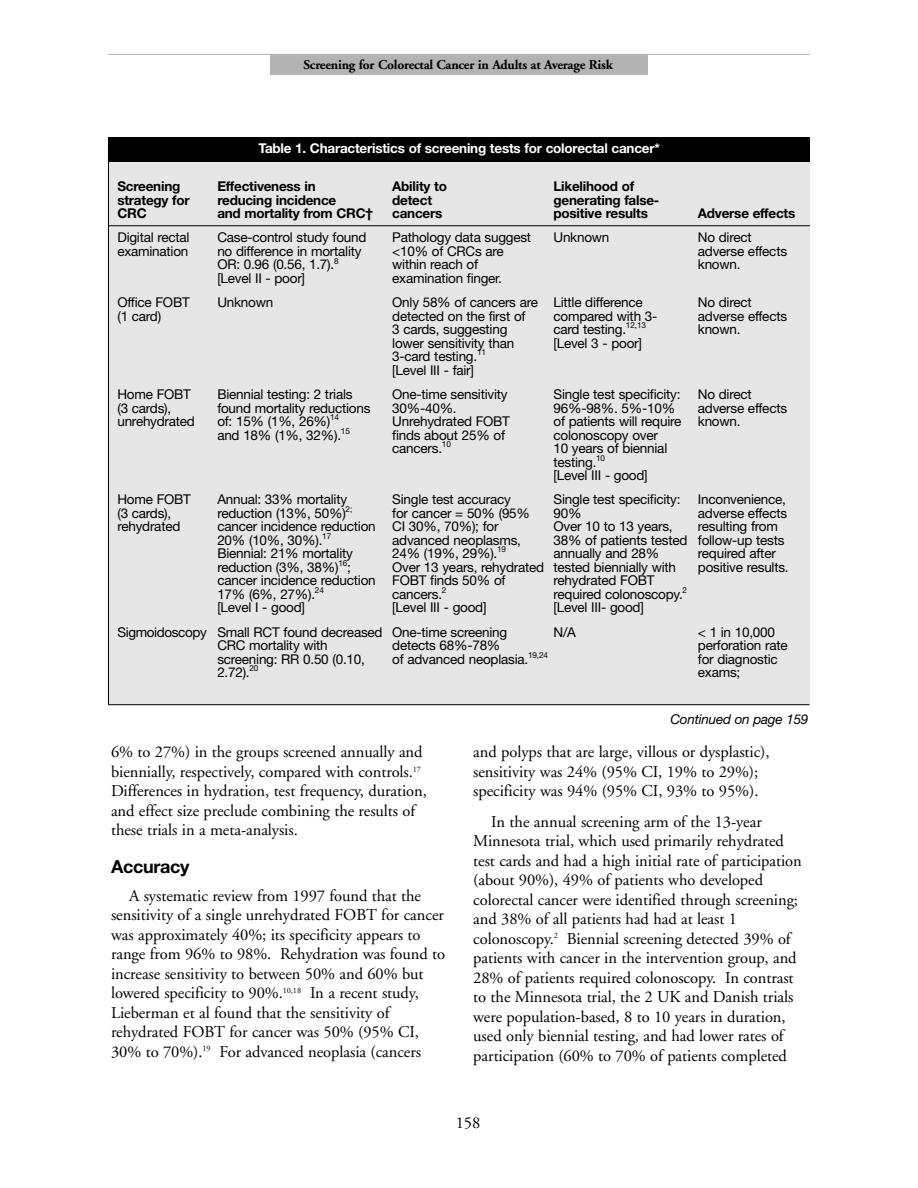
<style>
.page{position:relative;width:918px;height:1188px;background:#fff}
.page>*{position:absolute;margin:0;border:0;box-sizing:border-box;transform-origin:0 0}
.t1{font:700 18px "Helvetica Neue";letter-spacing:-.015em;color:#000}
.t2{font:16.5px/19.5px "Adobe Garamond";letter-spacing:-.005em;color:#000}
.t3{font:13.5px/13.5px "Helvetica Neue";letter-spacing:-.015em;color:#000}
.t4{font:700 13.5px "Helvetica Neue";letter-spacing:-.015em;color:#000}
.t5{font:700 13.5px "Helvetica Neue";letter-spacing:-.015em;color:#fff}
.t6{font:700 13.5px "Adobe Garamond";letter-spacing:-.015em;color:#000}
.t7{font:italic 13.5px "Helvetica Neue";letter-spacing:-.015em;color:#000}
</style>
<div class="page">
<div style="left:270px;top:55px;width:378px;height:20px;background:#b3b3b3"></div>
<hr style="left:108px;top:54px;width:702px;height:1px;background:#b3b3b3">
<div style="left:108px;top:138px;width:702px;height:567px;background:#e6e6e6"></div>
<div style="left:108px;top:137px;width:702px;height:25px;background:#000"></div>
<hr style="left:108px;top:225px;width:702px;height:1px;background:#000">
<hr style="left:108px;top:704px;width:701px;height:1px;background:#000">
<hr style="left:108px;top:137px;width:1px;height:568px;background:#000">
<p class="t6" style="left:303px;top:59px;width:311px">Screening for Colorectal Cancer in Adults at Average Risk</p>
<p class="t5" style="left:259px;top:143px;width:403px">Table 1. Characteristics of screening tests for colorectal cancer*</p>
<p class="t4" style="left:117px;top:181px;width:64px">Screening</p>
<p class="t4" style="left:217px;top:181px;width:100px">Effectiveness in</p>
<p class="t4" style="left:392px;top:181px;width:56px">Ability to</p>
<p class="t4" style="left:554px;top:181px;width:82px">Likelihood of</p>
<p class="t4" style="left:117px;top:195px;width:74px">strategy for</p>
<p class="t4" style="left:217px;top:195px;width:120px">reducing incidence</p>
<p class="t4" style="left:392px;top:195px;width:41px">detect</p>
<p class="t4" style="left:554px;top:195px;width:107px">generating false-</p>
<p class="t4" style="left:117px;top:208px;width:31px">CRC</p>
<p class="t4" style="left:217px;top:208px;width:157px">and mortality from CRC†</p>
<p class="t4" style="left:392px;top:208px;width:52px">cancers</p>
<p class="t4" style="left:554px;top:208px;width:96px">positive results</p>
<p class="t4" style="left:698px;top:208px;width:99px">Adverse effects</p>
<p class="t3" style="left:117px;top:232px;width:74px">Digital rectal</p>
<p class="t3" style="left:217px;top:232px;width:151px">Case-control study found</p>
<p class="t3" style="left:392px;top:232px;width:141px">Pathology data suggest</p>
<p class="t3" style="left:553px;top:232px;width:57px">Unknown</p>
<p class="t3" style="left:698px;top:232px;width:55px">No direct</p>
<p class="t3" style="left:117px;top:246px;width:72px">examination</p>
<p class="t3" style="left:217px;top:246px;width:146px">no difference in mortality</p>
<p class="t3" style="left:392px;top:246px;width:113px">&lt;10% of CRCs are</p>
<p class="t3" style="left:698px;top:246px;width:91px">adverse effects</p>
<p class="t3" style="left:217px;top:259px;width:123px">OR: 0.96 (0.56, 1.7).<sup>8</sup></p>
<p class="t3" style="left:392px;top:259px;width:87px">within reach of</p>
<p class="t3" style="left:698px;top:259px;width:44px">known.</p>
<p class="t3" style="left:217px;top:273px;width:89px">[Level II - poor]</p>
<p class="t3" style="left:392px;top:273px;width:111px">examination finger.</p>
<p class="t3" style="left:117px;top:297px;width:74px">Office FOBT</p>
<p class="t3" style="left:217px;top:297px;width:57px">Unknown</p>
<p class="t3" style="left:392px;top:297px;width:252px">Only 58% of cancers are Little difference</p>
<p class="t3" style="left:698px;top:297px;width:55px">No direct</p>
<p class="t3" style="left:117px;top:311px;width:45px">(1 card)</p>
<p class="t3" style="left:392px;top:311px;width:135px">detected on the first of</p>
<p class="t3" style="left:554px;top:311px;width:105px">compared with 3-</p>
<p class="t3" style="left:698px;top:311px;width:91px">adverse effects</p>
<p class="t3" style="left:392px;top:324px;width:117px">3 cards, suggesting</p>
<p class="t3" style="left:554px;top:324px;width:94px">card testing.<sup>12,13</sup></p>
<p class="t3" style="left:698px;top:324px;width:44px">known.</p>
<p class="t3" style="left:392px;top:338px;width:123px">lower sensitivity than</p>
<p class="t3" style="left:554px;top:338px;width:90px">[Level 3 - poor]</p>
<p class="t3" style="left:392px;top:351px;width:95px">3-card testing.<sup>11 </sup>[Level III - fair]</p>
<p class="t3" style="left:117px;top:389px;width:75px">Home FOBT</p>
<p class="t3" style="left:217px;top:389px;width:137px">Biennial testing: 2 trials</p>
<p class="t3" style="left:392px;top:389px;width:117px">One-time sensitivity</p>
<p class="t3" style="left:554px;top:389px;width:129px">Single test specificity:</p>
<p class="t3" style="left:698px;top:389px;width:55px">No direct</p>
<p class="t3" style="left:117px;top:402px;width:55px">(3 cards),</p>
<p class="t3" style="left:217px;top:402px;width:155px">found mortality reductions</p>
<p class="t3" style="left:392px;top:402px;width:66px">30%-40%.</p>
<p class="t3" style="left:554px;top:402px;width:123px">96%-98%. 5%-10%</p>
<p class="t3" style="left:698px;top:402px;width:91px">adverse effects</p>
<p class="t3" style="left:117px;top:416px;width:79px">unrehydrated</p>
<p class="t3" style="left:217px;top:416px;width:123px">of: 15% (1%, 26%)<sup>14</sup></p>
<p class="t3" style="left:392px;top:416px;width:119px">Unrehydrated FOBT</p>
<p class="t3" style="left:554px;top:416px;width:189px">of patients will require known.</p>
<p class="t3" style="left:217px;top:429px;width:134px">and 18% (1%, 32%).<sup>15</sup></p>
<p class="t3" style="left:392px;top:429px;width:114px">finds about 25% of</p>
<p class="t3" style="left:554px;top:429px;width:106px">colonoscopy over</p>
<p class="t3" style="left:392px;top:443px;width:60px">cancers.<sup>10</sup></p>
<p class="t3" style="left:554px;top:443px;width:115px">10 years of biennial testing.<sup>10<br></sup>[Level III - good]</p>
<p class="t3" style="left:117px;top:494px;width:75px">Home FOBT</p>
<p class="t3" style="left:217px;top:494px;width:131px">Annual: 33% mortality</p>
<p class="t3" style="left:392px;top:494px;width:120px">Single test accuracy</p>
<p class="t3" style="left:554px;top:494px;width:129px">Single test specificity:</p>
<p class="t3" style="left:698px;top:494px;width:90px">Inconvenience,</p>
<p class="t3" style="left:117px;top:508px;width:55px">(3 cards),</p>
<p class="t3" style="left:217px;top:508px;width:136px">reduction (13%, 50%)<sup>2;</sup></p>
<p class="t3" style="left:392px;top:508px;width:139px">for cancer = 50% (95%</p>
<p class="t3" style="left:554px;top:508px;width:30px">90%</p>
<p class="t3" style="left:698px;top:508px;width:91px">adverse effects</p>
<p class="t3" style="left:117px;top:521px;width:64px">rehydrated</p>
<p class="t3" style="left:217px;top:521px;width:283px">cancer incidence reduction CI 30%, 70%); for</p>
<p class="t3" style="left:554px;top:521px;width:121px">Over 10 to 13 years,</p>
<p class="t3" style="left:698px;top:521px;width:81px">resulting from</p>
<p class="t3" style="left:217px;top:535px;width:115px">20% (10%, 30%).<sup>17</sup></p>
<p class="t3" style="left:392px;top:535px;width:130px">advanced neoplasms,</p>
<p class="t3" style="left:554px;top:535px;width:233px">38% of patients tested follow-up tests</p>
<p class="t3" style="left:217px;top:548px;width:137px">Biennial: 21% mortality</p>
<p class="t3" style="left:392px;top:548px;width:115px">24% (19%, 29%).<sup>19</sup></p>
<p class="t3" style="left:554px;top:548px;width:107px">annually and 28%</p>
<p class="t3" style="left:698px;top:548px;width:79px">required after</p>
<p class="t3" style="left:217px;top:562px;width:135px">reduction (3%, 38%)<sup>16</sup>;</p>
<p class="t3" style="left:392px;top:562px;width:285px">Over 13 years, rehydrated tested biennially with</p>
<p class="t3" style="left:698px;top:562px;width:92px">positive results.</p>
<p class="t3" style="left:217px;top:575px;width:290px">cancer incidence reduction FOBT finds 50% of</p>
<p class="t3" style="left:554px;top:575px;width:102px">rehydrated FOBT</p>
<p class="t3" style="left:217px;top:589px;width:108px">17% (6%, 27%).<sup>24</sup></p>
<p class="t3" style="left:392px;top:589px;width:56px">cancers.<sup>2</sup></p>
<p class="t3" style="left:554px;top:589px;width:135px">required colonoscopy.<sup>2</sup></p>
<p class="t3" style="left:217px;top:602px;width:89px">[Level I - good]</p>
<p class="t3" style="left:392px;top:602px;width:96px">[Level III - good]</p>
<p class="t3" style="left:554px;top:602px;width:92px">[Level III- good]</p>
<p class="t3" style="left:117px;top:626px;width:391px">Sigmoidoscopy Small RCT found decreased One-time screening</p>
<p class="t3" style="left:554px;top:626px;width:24px">N/A</p>
<p class="t3" style="left:698px;top:626px;width:79px">&lt; 1 in 10,000</p>
<p class="t3" style="left:217px;top:640px;width:112px">CRC mortality with</p>
<p class="t3" style="left:392px;top:640px;width:110px">detects 68%-78%</p>
<p class="t3" style="left:698px;top:640px;width:91px">perforation rate</p>
<p class="t3" style="left:217px;top:653px;width:149px">screening: RR 0.50 (0.10,</p>
<p class="t3" style="left:392px;top:653px;width:157px">of advanced neoplasia.<sup>19,24</sup></p>
<p class="t3" style="left:698px;top:653px;width:81px">for diagnostic</p>
<p class="t3" style="left:217px;top:667px;width:43px">2.72).<sup>20</sup></p>
<p class="t3" style="left:698px;top:667px;width:44px">exams;</p>
<p class="t2" style="left:111px;top:744px;width:317px">6% to 27%) in the groups screened annually and biennially, respectively, compared with controls.<sup>17<br></sup>Differences in hydration, test frequency, duration, and effect size preclude combining the results of these trials in a meta-analysis.</p>
<h1 class="t1" style="left:111px;top:860px;width:80px">Accuracy</h1>
<p class="t2" style="left:111px;top:887px;width:336px;text-indent:18px">A systematic review from 1997 found that the sensitivity of a single unrehydrated FOBT for cancer was approximately 40%; its specificity appears to range from 96% to 98%. Rehydration was found to increase sensitivity to between 50% and 60% but lowered specificity to 90%.<sup>10,18</sup> In a recent study, Lieberman et al found that the sensitivity of rehydrated FOBT for cancer was 50% (95% CI, 30% to 70%).<sup>19</sup> For advanced neoplasia (cancers</p>
<p class="t7" style="left:670px;top:714px;width:140px">Continued on page 159</p>
<p class="t2" style="left:473px;top:744px;width:298px">and polyps that are large, villous or dysplastic), sensitivity was 24% (95% CI, 19% to 29%); specificity was 94% (95% CI, 93% to 95%).</p>
<p class="t2" style="left:473px;top:813px;width:330px;text-indent:18px">In the annual screening arm of the 13-year Minnesota trial, which used primarily rehydrated test cards and had a high initial rate of participation (about 90%), 49% of patients who developed colorectal cancer were identified through screening; and 38% of all patients had had at least 1 colonoscopy.<sup>2</sup> Biennial screening detected 39% of patients with cancer in the intervention group, and 28% of patients required colonoscopy. In contrast to the Minnesota trial, the 2 UK and Danish trials were population-based, 8 to 10 years in duration, used only biennial testing, and had lower rates of participation (60% to 70% of patients completed</p>
<p class="t2" style="left:456px;top:1115px;width:26px">158</p>
</div>
